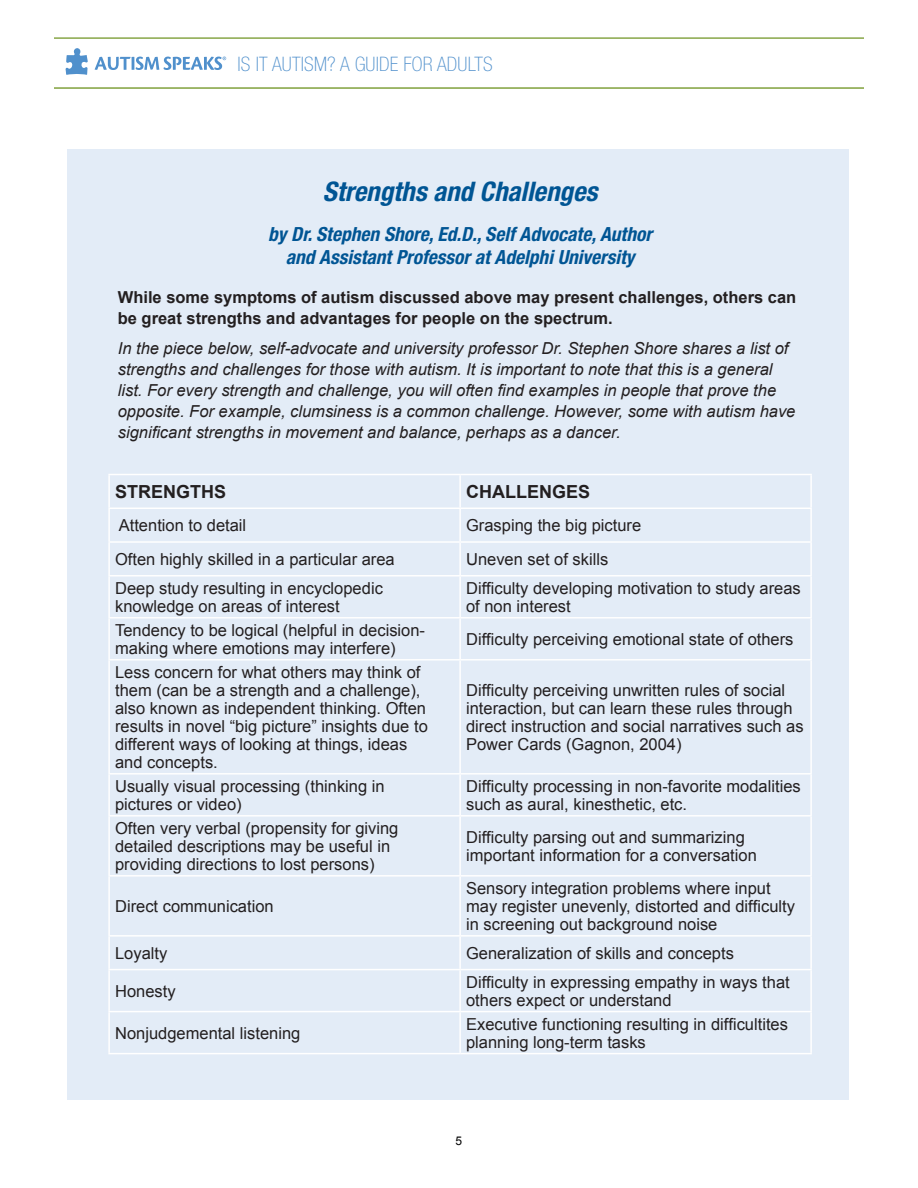
<style>
.page{position:relative;width:918px;height:1188px;background:#fff}
.page>*{position:absolute;margin:0;border:0;box-sizing:border-box;transform-origin:0 0}
.t1{font:italic 700 condensed 27px "Helvetica Neue";color:#005594}
.t2{font:100 condensed 19.95px "Helvetica Neue";letter-spacing:.01em;color:#5090cc}
.t3{font:italic 700 condensed 19.5px/22.5px "Helvetica Neue";color:#005594;text-align:center}
.t4{font:700 18px "Arial";color:#231f20}
.t5{font:16.5px/18px "Arial";color:#231f20}
.t6{font:italic 16.5px/21px "Arial";color:#231f20}
.t7{font:700 16.5px/21px "Arial";color:#231f20}
.t8{font:12px "Arial";color:#000}
</style>
<div class="page">
<svg style="left:95px;top:57px;width:131px;height:13px"></svg>
<svg style="left:66px;top:48px;width:22px;height:27px"></svg>
<hr style="left:54px;top:87px;width:810px;height:2px;background:#99b362">
<hr style="left:54px;top:38px;width:810px;height:1px;background:#99b362">
<div style="left:68px;top:150px;width:781px;height:950px;background:#e3ecf7"></div>
<hr style="left:108px;top:474px;width:352px;height:1px;background:#fff">
<hr style="left:108px;top:475px;width:2px;height:33px;background:#fff">
<hr style="left:460px;top:474px;width:352px;height:1px;background:#fff">
<hr style="left:459px;top:475px;width:2px;height:33px;background:#fff">
<hr style="left:810px;top:475px;width:2px;height:33px;background:#fff">
<hr style="left:108px;top:508px;width:352px;height:1px;background:#fff">
<hr style="left:108px;top:509px;width:2px;height:32px;background:#fff">
<hr style="left:460px;top:508px;width:352px;height:1px;background:#fff">
<hr style="left:459px;top:509px;width:2px;height:32px;background:#fff">
<hr style="left:810px;top:509px;width:2px;height:32px;background:#fff">
<hr style="left:108px;top:541px;width:352px;height:2px;background:#fff">
<hr style="left:108px;top:543px;width:2px;height:32px;background:#fff">
<hr style="left:460px;top:541px;width:352px;height:2px;background:#fff">
<hr style="left:459px;top:543px;width:2px;height:32px;background:#fff">
<hr style="left:810px;top:543px;width:2px;height:32px;background:#fff">
<hr style="left:108px;top:575px;width:352px;height:2px;background:#fff">
<hr style="left:108px;top:577px;width:2px;height:40px;background:#fff">
<hr style="left:460px;top:575px;width:352px;height:2px;background:#fff">
<hr style="left:459px;top:577px;width:2px;height:40px;background:#fff">
<hr style="left:810px;top:577px;width:2px;height:40px;background:#fff">
<hr style="left:108px;top:617px;width:352px;height:2px;background:#fff">
<hr style="left:108px;top:619px;width:2px;height:40px;background:#fff">
<hr style="left:460px;top:617px;width:352px;height:2px;background:#fff">
<hr style="left:459px;top:619px;width:2px;height:40px;background:#fff">
<hr style="left:810px;top:619px;width:2px;height:40px;background:#fff">
<hr style="left:108px;top:659px;width:352px;height:2px;background:#fff">
<hr style="left:108px;top:661px;width:2px;height:112px;background:#fff">
<hr style="left:460px;top:659px;width:352px;height:2px;background:#fff">
<hr style="left:459px;top:661px;width:2px;height:112px;background:#fff">
<hr style="left:810px;top:661px;width:2px;height:112px;background:#fff">
<hr style="left:108px;top:773px;width:352px;height:2px;background:#fff">
<hr style="left:108px;top:775px;width:2px;height:40px;background:#fff">
<hr style="left:460px;top:773px;width:352px;height:2px;background:#fff">
<hr style="left:459px;top:775px;width:2px;height:40px;background:#fff">
<hr style="left:810px;top:775px;width:2px;height:40px;background:#fff">
<hr style="left:108px;top:815px;width:352px;height:2px;background:#fff">
<hr style="left:108px;top:817px;width:2px;height:58px;background:#fff">
<hr style="left:460px;top:815px;width:352px;height:2px;background:#fff">
<hr style="left:459px;top:817px;width:2px;height:58px;background:#fff">
<hr style="left:810px;top:817px;width:2px;height:58px;background:#fff">
<hr style="left:108px;top:875px;width:352px;height:2px;background:#fff">
<hr style="left:108px;top:877px;width:2px;height:58px;background:#fff">
<hr style="left:460px;top:875px;width:352px;height:2px;background:#fff">
<hr style="left:459px;top:877px;width:2px;height:58px;background:#fff">
<hr style="left:810px;top:877px;width:2px;height:58px;background:#fff">
<hr style="left:108px;top:935px;width:352px;height:2px;background:#fff">
<hr style="left:108px;top:937px;width:2px;height:32px;background:#fff">
<hr style="left:460px;top:935px;width:352px;height:2px;background:#fff">
<hr style="left:459px;top:937px;width:2px;height:32px;background:#fff">
<hr style="left:810px;top:937px;width:2px;height:32px;background:#fff">
<hr style="left:108px;top:969px;width:352px;height:1px;background:#fff">
<hr style="left:108px;top:970px;width:2px;height:41px;background:#fff">
<hr style="left:460px;top:969px;width:352px;height:1px;background:#fff">
<hr style="left:459px;top:970px;width:2px;height:41px;background:#fff">
<hr style="left:810px;top:970px;width:2px;height:41px;background:#fff">
<hr style="left:108px;top:1011px;width:352px;height:1px;background:#fff">
<hr style="left:108px;top:1012px;width:2px;height:41px;background:#fff">
<hr style="left:460px;top:1011px;width:352px;height:1px;background:#fff">
<hr style="left:459px;top:1012px;width:2px;height:41px;background:#fff">
<hr style="left:810px;top:1012px;width:2px;height:41px;background:#fff">
<hr style="left:108px;top:1053px;width:352px;height:1px;background:#fff">
<hr style="left:460px;top:1053px;width:352px;height:1px;background:#fff">
<p class="t2" style="left:237px;top:53px;width:257px">IS IT AUTISM? A GUIDE FOR ADULTS</p>
<h1 class="t1" style="left:323px;top:175px;width:276px">Strengths and Challenges</h1>
<p class="t3" style="left:268px;top:223px;width:385px">by Dr. Stephen Shore, Ed.D., Self Advocate, Author and Assistant Professor at Adelphi University</p>
<p class="t7" style="left:118px;top:287px;width:680px">While some symptoms of autism discussed above may present challenges, others can be great strengths and advantages for people on the spectrum.</p>
<p class="t6" style="left:118px;top:338px;width:679px">In the piece below, self-advocate and university professor Dr. Stephen Shore shares a list of strengths and challenges for those with autism. It is important to note that this is a general list. For every strength and challenge, you will often find examples in people that prove the opposite. For example, clumsiness is a common challenge. However, some with autism have significant strengths in movement and balance, perhaps as a dancer.</p>
<p class="t4" style="left:115px;top:480px;width:111px">Strengths</p>
<p class="t4" style="left:466px;top:480px;width:124px">Challenges</p>
<p class="t5" style="left:119px;top:517px;width:129px">Attention to detail</p>
<p class="t5" style="left:466px;top:517px;width:177px">Grasping the big picture</p>
<p class="t5" style="left:115px;top:550px;width:281px">Often highly skilled in a particular area</p>
<p class="t5" style="left:466px;top:550px;width:144px">Uneven set of skills</p>
<p class="t5" style="left:115px;top:579px;width:269px">Deep study resulting in encyclopedic knowledge on areas of interest</p>
<p class="t5" style="left:466px;top:579px;width:336px">Difficulty developing motivation to study areas of non interest</p>
<p class="t5" style="left:115px;top:621px;width:311px">Tendency to be logical (helpful in decision&shy;making where emotions may interfere)</p>
<p class="t5" style="left:466px;top:630px;width:329px">Difficulty perceiving emotional state of others</p>
<p class="t5" style="left:115px;top:663px;width:314px">Less concern for what others may think of them (can be a strength and a challenge), also known as independent thinking. Often results in novel “big picture” insights due to different ways of looking at things, ideas and concepts.</p>
<p class="t5" style="left:466px;top:681px;width:339px">Difficulty perceiving unwritten rules of social interaction, but can learn these rules through direct instruction and social narratives such as Power Cards (Gagnon, 2004)</p>
<p class="t5" style="left:115px;top:777px;width:271px">Usually visual processing (thinking in pictures or video)</p>
<p class="t5" style="left:466px;top:777px;width:336px">Difficulty processing in non-favorite modalities such as aural, kinesthetic, etc.</p>
<p class="t5" style="left:115px;top:819px;width:285px">Often very verbal (propensity for giving detailed descriptions may be useful in providing directions to lost persons)</p>
<p class="t5" style="left:466px;top:828px;width:292px">Difficulty parsing out and summarizing important information for a conversation</p>
<p class="t5" style="left:115px;top:897px;width:160px">Direct communication</p>
<p class="t5" style="left:466px;top:879px;width:330px">Sensory integration problems where input may register unevenly, distorted and difficulty in screening out background noise</p>
<p class="t5" style="left:115px;top:944px;width:54px">Loyalty</p>
<p class="t5" style="left:466px;top:944px;width:269px">Generalization of skills and concepts</p>
<p class="t5" style="left:115px;top:982px;width:62px">Honesty</p>
<p class="t5" style="left:466px;top:973px;width:325px">Difficulty in expressing empathy in ways that others expect or understand</p>
<p class="t5" style="left:115px;top:1024px;width:187px">Nonjudgemental listening</p>
<p class="t5" style="left:466px;top:1015px;width:323px">Executive functioning resulting in difficultites planning long-term tasks</p>
<p class="t8" style="left:456px;top:1133px;width:8px">5</p>
</div>
